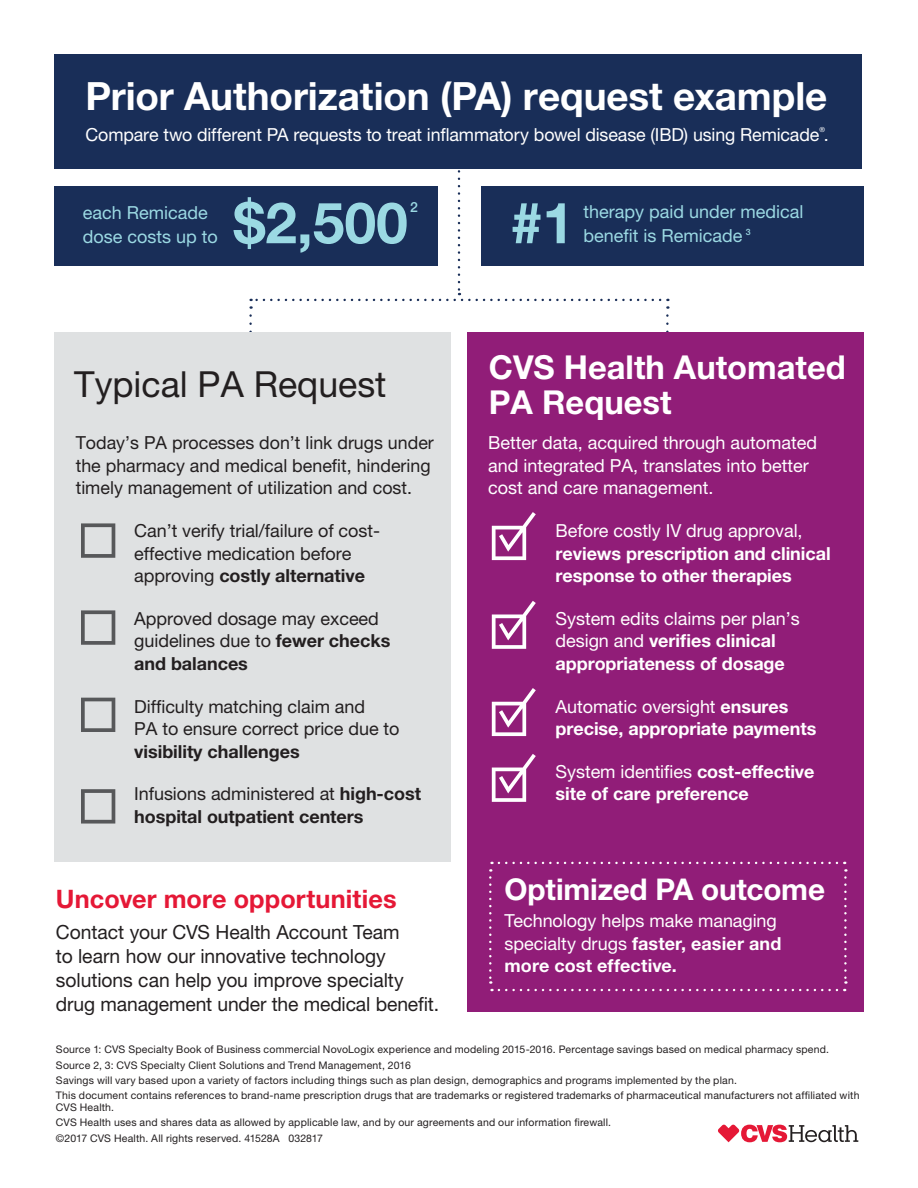
<style>
.page{position:relative;width:918px;height:1188px;background:#fff}
.page>*{position:absolute;margin:0;border:0;box-sizing:border-box;transform-origin:0 0}
.Set-Up_Question{font:700 57px "Helvetica Neue LT Std";color:#9bd9e3}
.Body_Copy{font:700 39px "Helvetica Neue LT Std";color:#fff}
.Body_Copy-2{font:36px "Helvetica Neue LT Std";color:#231f20}
.Body_Copy-3{font:700 33px/34.5px "Helvetica Neue LT Std";color:#fff}
.Body_Copy-4{font:700 30px "Helvetica Neue LT Std";letter-spacing:-.01em;color:#fff}
.Sub-Heads{font:700 25.5px "Helvetica Neue LT Std";letter-spacing:.005em;color:#e51836}
.Sub-Heads-2{font:19.5px/24px "Helvetica Neue LT Std";letter-spacing:-.005em;color:#231f20}
.Set-Up_Question-2{font:700 18px/22.5px "Helvetica Neue LT Std";letter-spacing:-.005em;color:#fff}
.Set-Up_Question-3{font:18px/22.5px "Helvetica Neue LT Std";letter-spacing:-.005em;color:#231f20}
.Set-Up_Question-4{font:18px/22.5px "Helvetica Neue LT Std";color:#fff}
.Body_Copy-5{font:18px/22.5px "Helvetica Neue LT Std";color:#231f20}
.Body_Copy-6{font:18px "Helvetica Neue LT Std";letter-spacing:-.01em;color:#fff}
.Set-Up_Question-5{font:18px/24px "Helvetica Neue LT Std";color:#9bd9e3}
.Set-Up_Question-6{font:700 18px/22.5px "Helvetica Neue LT Std";letter-spacing:-.005em;color:#231f20}
.Set-Up_Question-7{font:500 13.95px "Helvetica Neue LT Std";color:#9bd9e3}
.footnote{font:10.5px/12px "Helvetica Neue LT Std";letter-spacing:.02em;color:#231f20}
.Set-Up_Question-8{font:500 8.7px "Helvetica Neue LT Std";color:#9bd9e3}
.Body_Copy-7{font:7.05px "Helvetica Neue LT Std";color:#fff}
.s1{font-weight:700}
.s2{font-weight:400}
</style>
<div class="page">
<div style="left:481px;top:186px;width:383px;height:79px;background:#192e58"></div>
<svg style="left:249px;top:316px;width:3px;height:17px"></svg>
<svg style="left:666px;top:316px;width:3px;height:17px"></svg>
<svg style="left:251px;top:168px;width:409px;height:141px"></svg>
<div style="left:468px;top:333px;width:396px;height:679px;background:#911d78"></div>
<div style="left:54px;top:54px;width:808px;height:114px;background:#192e58"></div>
<div style="left:54px;top:186px;width:384px;height:79px;background:#192e58"></div>
<div style="left:54px;top:333px;width:396px;height:529px;background:#dfe1e2"></div>
<svg style="left:492px;top:512px;width:44px;height:48px"></svg>
<svg style="left:492px;top:601px;width:44px;height:48px"></svg>
<svg style="left:492px;top:688px;width:44px;height:48px"></svg>
<svg style="left:492px;top:754px;width:44px;height:48px"></svg>
<svg style="left:81px;top:523px;width:34px;height:35px"></svg>
<svg style="left:81px;top:610px;width:34px;height:35px"></svg>
<svg style="left:81px;top:698px;width:34px;height:34px"></svg>
<svg style="left:81px;top:789px;width:34px;height:35px"></svg>
<svg style="left:844px;top:862px;width:3px;height:129px"></svg>
<svg style="left:489px;top:862px;width:348px;height:129px"></svg>
<svg style="left:718px;top:1125px;width:140px;height:17px"></svg>
<p class="Body_Copy" style="left:86px;top:72px;width:743px">Prior Authorization (PA) request example</p>
<p class="Body_Copy-6" style="left:86px;top:124px;width:745px">Compare two different PA requests to treat inflammatory bowel disease (IBD) using Remicade .</p>
<p class="Body_Copy-7" style="left:820px;top:126px;width:7px">®</p>
<p class="Set-Up_Question" style="left:234px;top:188px;width:176px">$2,500</p>
<p class="Set-Up_Question-7" style="left:410px;top:199px;width:9px">2</p>
<p class="Set-Up_Question" style="left:511px;top:188px;width:65px">#1</p>
<p class="Set-Up_Question-5" style="left:83px;top:201px;width:137px">each Remicade dose costs up to</p>
<p class="Set-Up_Question-5" style="left:583px;top:200px;width:222px">therapy paid under medical benefit is Remicade</p>
<p class="Set-Up_Question-8" style="left:746px;top:227px;width:6px">3</p>
<p class="Body_Copy-2" style="left:74px;top:363px;width:314px">Typical PA Request</p>
<p class="Body_Copy-5" style="left:76px;top:432px;width:360px">Today’s PA processes don’t link drugs under the pharmacy and medical benefit, hindering timely management of utilization and cost.</p>
<p class="Set-Up_Question-3" style="left:134px;top:519px;width:247px">Can’t verify trial/failure of cost&shy;effective medication before approving <span class="s1">costly alternative</span></p>
<p class="Set-Up_Question-3" style="left:134px;top:607px;width:258px">Approved dosage may exceed guidelines due to <span class="s1">fewer checks and balances</span></p>
<p class="Set-Up_Question-3" style="left:134px;top:695px;width:267px">Difficulty matching claim and<br>PA to ensure correct price due to <span class="s1">visibility challenges</span></p>
<p class="Set-Up_Question-6" style="left:134px;top:782px;width:288px"><span class="s2">Infusions administered at</span> high-cost hospital outpatient centers</p>
<p class="Sub-Heads" style="left:56px;top:883px;width:342px">Uncover more opportunities</p>
<p class="Sub-Heads-2" style="left:56px;top:920px;width:385px">Contact your CVS Health Account Team<br>to learn how our innovative technology solutions can help you improve specialty drug management under the medical benefit.</p>
<p class="Body_Copy-3" style="left:489px;top:349px;width:358px">CVS Health Automated<br>PA Request</p>
<p class="Set-Up_Question-4" style="left:488px;top:432px;width:331px">Better data, acquired through automated and integrated PA, translates into better cost and care management.</p>
<p class="Set-Up_Question-2" style="left:556px;top:519px;width:277px"><span class="s2">Before costly IV drug approval, </span>reviews prescription and clinical response to other therapies</p>
<p class="Set-Up_Question-2" style="left:556px;top:607px;width:246px"><span class="s2">System edits claims per plan’s design and</span> verifies clinical appropriateness of dosage</p>
<p class="Set-Up_Question-2" style="left:556px;top:695px;width:262px"><span class="s2">Automatic oversight</span> ensures precise, appropriate payments</p>
<p class="Set-Up_Question-2" style="left:556px;top:760px;width:261px"><span class="s2">System identifies</span> cost-effective site of care preference</p>
<p class="Body_Copy-4" style="left:505px;top:871px;width:322px">Optimized PA outcome</p>
<p class="Set-Up_Question-4" style="left:505px;top:909px;width:278px">Technology helps make managing specialty drugs <span class="s1">faster, easier and more cost effective.</span></p>
<p class="footnote" style="left:56px;top:1043px;width:775px">Source 1: CVS Specialty Book of Business commercial NovoLogix experience and modeling 2015-2016. Percentage savings based on medical pharmacy spend.</p>
<p class="footnote" style="left:56px;top:1059px;width:356px">Source 2, 3: CVS Specialty Client Solutions and Trend Management, 2016</p>
<p class="footnote" style="left:56px;top:1074px;width:682px">Savings will vary based upon a variety of factors including things such as plan design, demographics and programs implemented by the plan.</p>
<p class="footnote" style="left:56px;top:1089px;width:805px">This document contains references to brand-name prescription drugs that are trademarks or registered trademarks of pharmaceutical manufacturers not affiliated with<br>CVS Health.</p>
<p class="footnote" style="left:56px;top:1116px;width:557px">CVS Health uses and shares data as allowed by applicable law, and by our agreements and our information firewall.</p>
<p class="footnote" style="left:56px;top:1132px;width:268px">©2017 CVS Health. All rights reserved. 41528A 032817</p>
</div>
